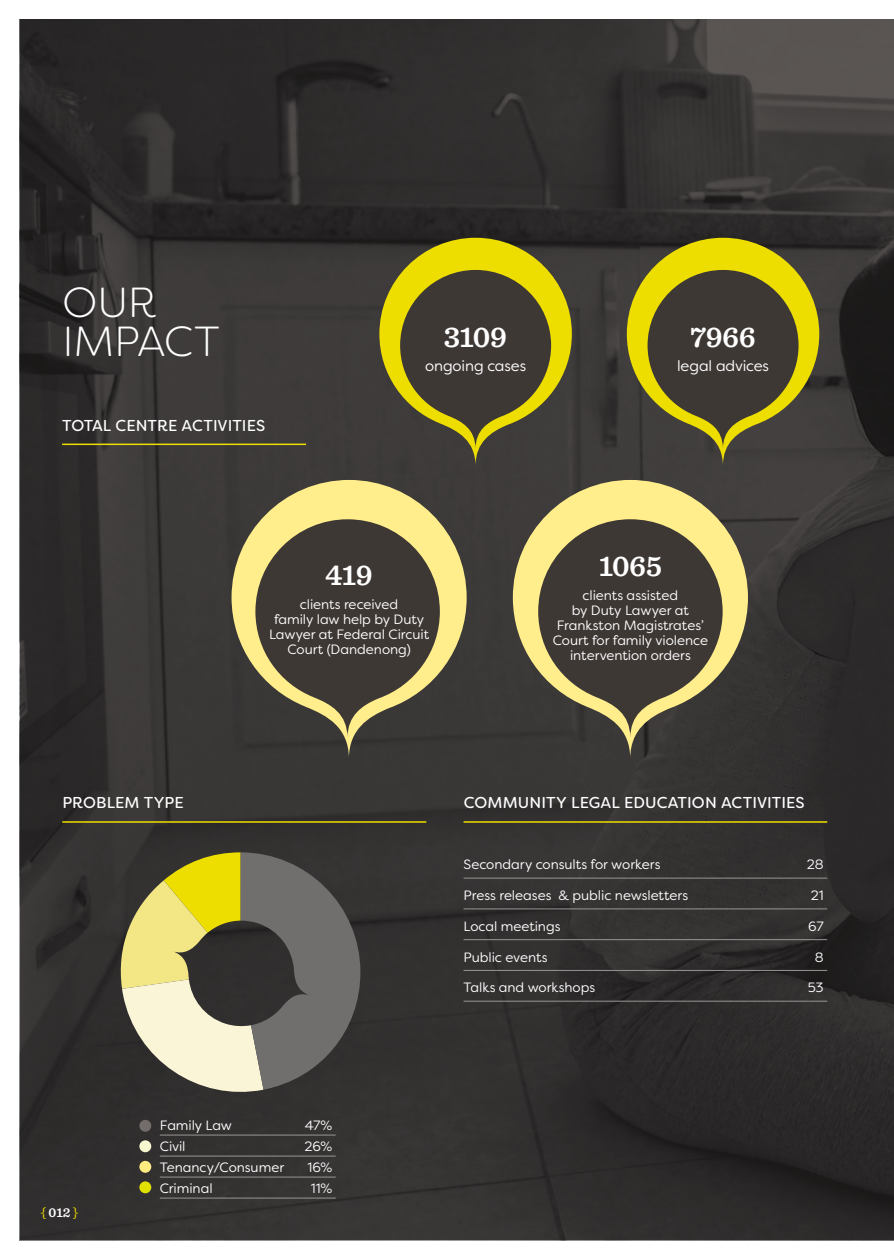
<style>
.page{position:relative;width:894px;height:1260px;background:#fff}
.page>*{position:absolute;margin:0;border:0;box-sizing:border-box;transform-origin:0 0}
.t1{font:300 42px/39px "Filson Soft";letter-spacing:-.005em;color:#fff}
.t2{font:600 30px "Sentinel";letter-spacing:-.02em;color:#fff}
.t3{font:15.75px "Filson Soft";letter-spacing:.005em;color:#fff}
.t4{font:15px "Filson Soft";letter-spacing:-.005em;color:#fff}
.t5{font:13.5px/15px "Filson Soft";letter-spacing:-.005em;color:#fff;text-align:center}
.t6{font:600 13.5px "Sentinel";color:#fff}
.s1{font-weight:400;color:#eede00}
</style>
<div class="page">
<img style="left:20px;top:20px;width:874px;height:1220px">
<svg style="left:116px;top:852px;width:244px;height:250px;background:#807b5e"></svg>
<svg style="left:379px;top:238px;width:193px;height:227px;background:#6a6328"></svg>
<svg style="left:627px;top:238px;width:192px;height:227px;background:#6c6428"></svg>
<svg style="left:231px;top:480px;width:236px;height:278px;background:#857d57"></svg>
<svg style="left:255px;top:519px;width:185px;height:218px;background:#605844"></svg>
<svg style="left:513px;top:480px;width:235px;height:278px;background:#877f58"></svg>
<svg style="left:538px;top:519px;width:184px;height:218px;background:#5f5844"></svg>
<hr style="left:62px;top:443px;width:244px;height:2px;background:#eede00">
<hr style="left:62px;top:821px;width:364px;height:2px;background:#eede00">
<hr style="left:463px;top:821px;width:364px;height:2px;background:#eede00">
<hr style="left:463px;top:878px;width:364px;height:1px;background:#9a9594">
<hr style="left:463px;top:908px;width:364px;height:1px;background:#9a9594">
<hr style="left:463px;top:939px;width:364px;height:1px;background:#9a9594">
<hr style="left:463px;top:970px;width:364px;height:1px;background:#9a9594">
<hr style="left:463px;top:1001px;width:364px;height:1px;background:#9a9594">
<hr style="left:160px;top:1134px;width:176px;height:1px;background:#9a9594">
<hr style="left:160px;top:1155px;width:176px;height:1px;background:#9a9594">
<hr style="left:160px;top:1176px;width:176px;height:1px;background:#9a9594">
<hr style="left:160px;top:1197px;width:176px;height:1px;background:#9a9594">
<div style="left:139px;top:1120px;width:12px;height:11px;background:#736e6c;border-radius:50%"></div>
<div style="left:139px;top:1140px;width:12px;height:12px;background:#f8f8d0;border-radius:50%"></div>
<div style="left:139px;top:1161px;width:12px;height:11px;background:#ffec81;border-radius:50%"></div>
<div style="left:139px;top:1181px;width:12px;height:12px;background:#e1e100;border-radius:50%"></div>
<h1 class="t1" style="left:63px;top:282px;width:158px">OUR<br>IMPACT</h1>
<p class="t3" style="left:62px;top:415px;width:204px">TOTAL CENTRE ACTIVITIES</p>
<h2 class="t2" style="left:444px;top:314px;width:65px">3109</h2>
<p class="t4" style="left:425px;top:356px;width:103px">ongoing cases</p>
<h2 class="t2" style="left:690px;top:314px;width:67px">7966</h2>
<p class="t4" style="left:677px;top:356px;width:93px">legal advices</p>
<h2 class="t2" style="left:325px;top:552px;width:49px">419</h2>
<p class="t5" style="left:269px;top:596px;width:162px">clients received<br>family law help by Duty<br>Lawyer at Federal Circuit<br>Court (Dandenong)</p>
<h2 class="t2" style="left:598px;top:543px;width:65px">1065</h2>
<p class="t5" style="left:553px;top:587px;width:157px">clients assisted<br>by Duty Lawyer at<br>Frankston Magistrates’<br>Court for family violence intervention orders</p>
<p class="t3" style="left:62px;top:793px;width:123px">PROBLEM TYPE</p>
<p class="t3" style="left:464px;top:793px;width:342px">COMMUNITY LEGAL EDUCATION ACTIVITIES</p>
<p class="t6" style="left:41px;top:1201px;width:39px"><span class="s1">{</span>012<span class="s1">}</span></p>
<p class="t5" style="left:160px;top:1117px;width:74px">Family Law</p>
<p class="t5" style="left:305px;top:1117px;width:29px">47%</p>
<p class="t5" style="left:160px;top:1138px;width:27px">Civil</p>
<p class="t5" style="left:304px;top:1138px;width:29px">26%</p>
<p class="t5" style="left:160px;top:1159px;width:126px">Tenancy/Consumer</p>
<p class="t5" style="left:307px;top:1159px;width:26px">16%</p>
<p class="t5" style="left:160px;top:1180px;width:54px">Criminal</p>
<p class="t5" style="left:311px;top:1180px;width:23px">11%</p>
<p class="t5" style="left:463px;top:857px;width:198px">Secondary consults for workers</p>
<p class="t5" style="left:807px;top:857px;width:18px">28</p>
<p class="t5" style="left:463px;top:887px;width:226px">Press releases &amp; public newsletters</p>
<p class="t5" style="left:810px;top:887px;width:14px">21</p>
<p class="t5" style="left:463px;top:918px;width:98px">Local meetings</p>
<p class="t5" style="left:808px;top:918px;width:17px">67</p>
<p class="t5" style="left:463px;top:949px;width:85px">Public events</p>
<p class="t5" style="left:815px;top:949px;width:10px">8</p>
<p class="t5" style="left:463px;top:980px;width:133px">Talks and workshops</p>
<p class="t5" style="left:807px;top:980px;width:17px">53</p>
</div>
